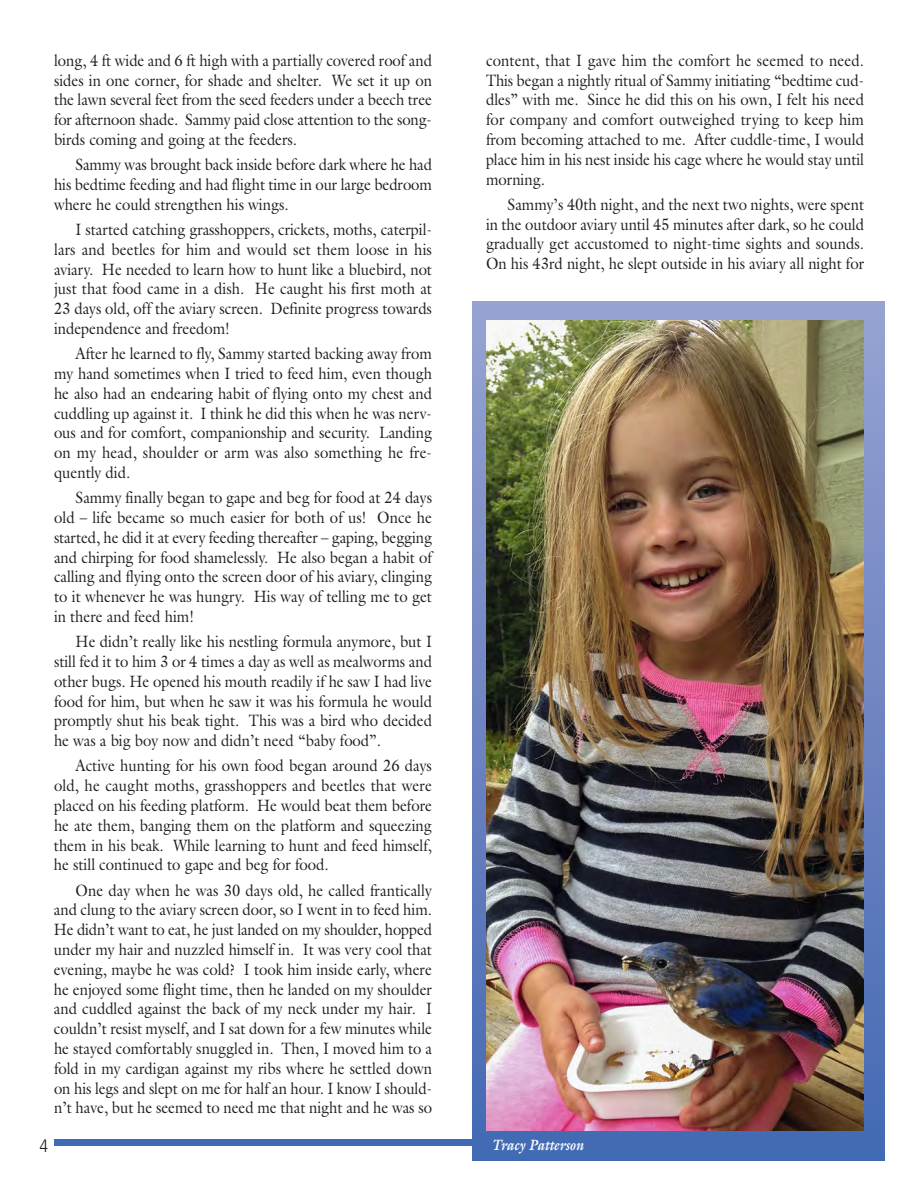
<style>
.page{position:relative;width:918px;height:1188px;background:#fff}
.page>*{position:absolute;margin:0;border:0;box-sizing:border-box;transform-origin:0 0}
.t1{font:300 condensed 18px "Frutiger";color:#231f20}
.t2{font:16.5px/19.8px "Galliard";color:#231f20;text-align:justify;scale:.9 1}
.t3{font:italic 700 15px "Galliard";color:#fff;scale:.9 1}
</style>
<div class="page">
<div style="left:54px;top:1139px;width:810px;height:7px;background:#406ab4"></div>
<div style="left:472px;top:302px;width:412px;height:859px;background:linear-gradient(to bottom,#97a2d1,#4368b3)"></div>
<img style="left:486px;top:320px;width:378px;height:811px">
<p class="t2" style="left:54px;top:50px;width:422px">long, 4 ft wide and 6 ft high with a partially covered roof and sides in one corner, for shade and shelter. We set it up on the lawn several feet from the seed feeders under a beech tree for afternoon shade. Sammy paid close attention to the song&shy;birds coming and going at the feeders.</p>
<p class="t2" style="left:54px;top:155px;width:422px;text-indent:22px">Sammy was brought back inside before dark where he had his bedtime feeding and had flight time in our large bedroom where he could strengthen his wings.</p>
<p class="t2" style="left:54px;top:219px;width:422px;text-indent:22px">I started catching grasshoppers, crickets, moths, caterpil&shy;lars and beetles for him and would set them loose in his aviary. He needed to learn how to hunt like a bluebird, not just that food came in a dish. He caught his first moth at 23 days old, off the aviary screen. Definite progress towards independence and freedom!</p>
<p class="t2" style="left:54px;top:344px;width:422px;text-indent:22px">After he learned to fly, Sammy started backing away from my hand sometimes when I tried to feed him, even though he also had an endearing habit of flying onto my chest and cuddling up against it. I think he did this when he was nerv&shy;ous and for comfort, companionship and security. Landing on my head, shoulder or arm was also something he fre&shy;quently did.</p>
<p class="t2" style="left:54px;top:488px;width:422px;text-indent:22px">Sammy finally began to gape and beg for food at 24 days old – life became so much easier for both of us! Once he started, he did it at every feeding thereafter – gaping, begging and chirping for food shamelessly. He also began a habit of calling and flying onto the screen door of his aviary, clinging to it whenever he was hungry. His way of telling me to get in there and feed him!</p>
<p class="t2" style="left:54px;top:632px;width:422px;text-indent:22px">He didn’t really like his nestling formula anymore, but I still fed it to him 3 or 4 times a day as well as mealworms and other bugs. He opened his mouth readily if he saw I had live food for him, but when he saw it was his formula he would promptly shut his beak tight. This was a bird who decided he was a big boy now and didn’t need “baby food”.</p>
<p class="t2" style="left:54px;top:756px;width:422px;text-indent:22px">Active hunting for his own food began around 26 days old, he caught moths, grasshoppers and beetles that were placed on his feeding platform. He would beat them before he ate them, banging them on the platform and squeezing them in his beak. While learning to hunt and feed himself, he still continued to gape and beg for food.</p>
<p class="t2" style="left:54px;top:880px;width:422px;text-indent:22px">One day when he was 30 days old, he called frantically and clung to the aviary screen door, so I went in to feed him.<br>He didn’t want to eat, he just landed on my shoulder, hopped under my hair and nuzzled himself in. It was very cool that evening, maybe he was cold? I took him inside early, where he enjoyed some flight time, then he landed on my shoulder and cuddled against the back of my neck under my hair. I couldn’t resist myself, and I sat down for a few minutes while he stayed comfortably snuggled in. Then, I moved him to a fold in my cardigan against my ribs where he settled down on his legs and slept on me for half an hour. I know I should&shy;n’t have, but he seemed to need me that night and he was so</p>
<p class="t2" style="left:486px;top:50px;width:422px">content, that I gave him the comfort he seemed to need.<br>This began a nightly ritual of Sammy initiating “bedtime cud&shy;dles” with me. Since he did this on his own, I felt his need for company and comfort outweighed trying to keep him from becoming attached to me. After cuddle-time, I would place him in his nest inside his cage where he would stay until morning.</p>
<p class="t2" style="left:486px;top:194px;width:422px;text-indent:22px">Sammy’s 40th night, and the next two nights, were spent in the outdoor aviary until 45 minutes after dark, so he could gradually get accustomed to night-time sights and sounds.<br>On his 43rd night, he slept outside in his aviary all night for</p>
<p class="t1" style="left:39px;top:1138px;width:10px">4</p>
<p class="t3" style="left:492px;top:1136px;width:103px">Tracy Patterson</p>
</div>
